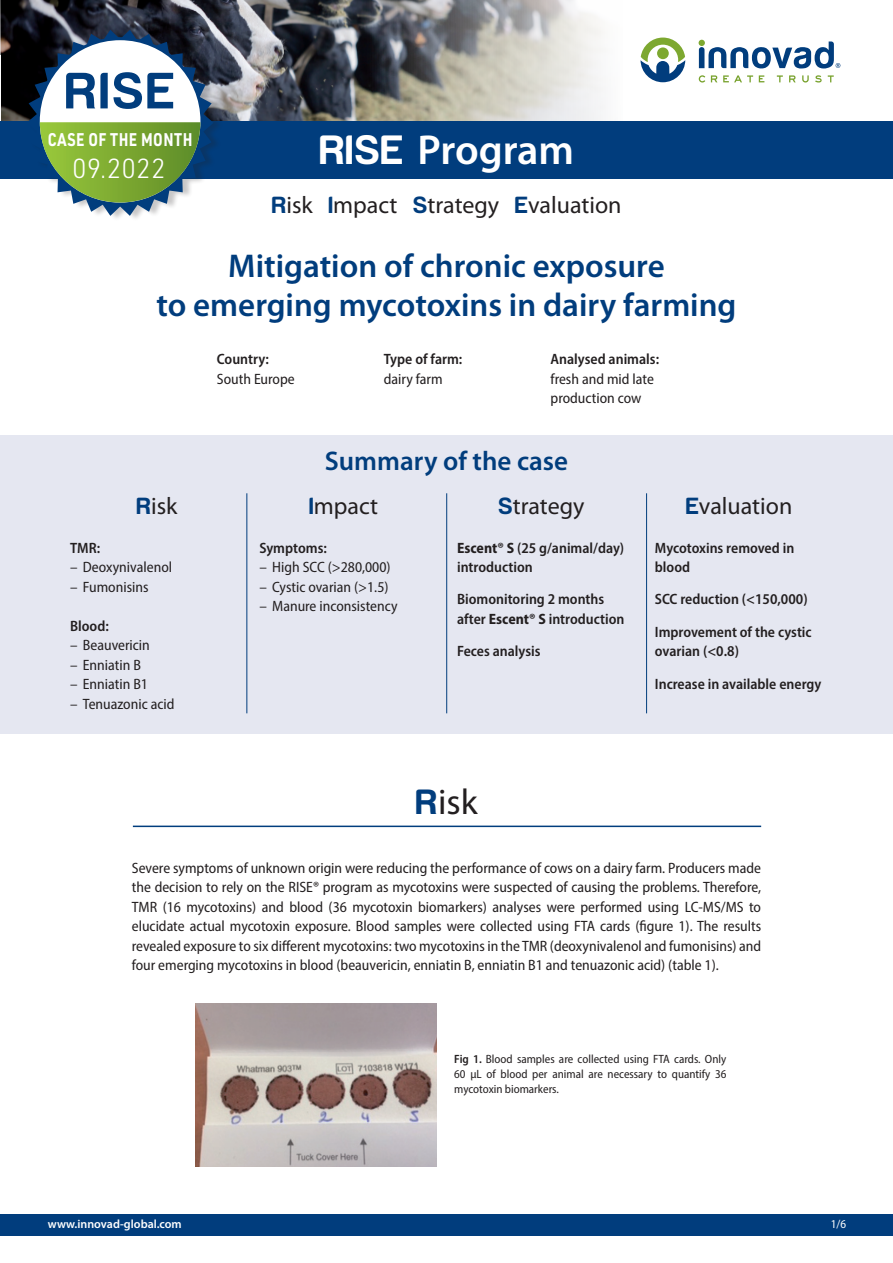
<style>
.page{position:relative;width:893px;height:1263px;background:#fff}
.page>*{position:absolute;margin:0;border:0;box-sizing:border-box;transform-origin:0 0}
.t1{font:700 52.35px "Harabara Mais Bold Harabara Mais";color:#013d7d}
.t2{font:600 42px "Myriad Pro";letter-spacing:-.005em;color:#fff}
.t3{font:36px "Myriad Pro";color:#231f20}
.t4{font:600 33px/39px "Myriad Pro";color:#013d7d;text-align:center}
.t5{font:600 27px "Myriad Pro";color:#013d7d}
.t6{font:300 27px "URWDIN";letter-spacing:.01em;color:#fff}
.t7{font:24px "Myriad Pro";color:#231f20}
.t8{font:700 18px "URWDIN";letter-spacing:.04em;color:#fff;scale:.8 1}
.t9{font:semi-condensed 15px/19.5px "Myriad Pro";color:#231f20}
.t10{font:600 semi-condensed 15px/19.5px "Myriad Pro";color:#231f20}
.t11{font:semi-condensed 12px/15px "Myriad Pro";color:#231f20;text-align:justify}
.t12{font:600 12px "Myriad Pro";color:#fff}
.t13{font:semi-condensed 12px "Myriad Pro";color:#fff}
.s1{font-family:"Harabara Mais Bold Harabara Mais";font-weight:700}
.s2{font-family:"Harabara Mais Bold Harabara Mais";font-weight:700;color:#013d7d}
.s3{font-weight:700}
.s4{font-weight:600}
</style>
<div class="page">
<img style="left:0;top:0;width:603px;height:121px">
<div style="left:0;top:435px;width:893px;height:298px;background:#e5e7f1"></div>
<div style="left:0;top:121px;width:893px;height:58px;background:#013d7d"></div>
<div style="left:0;top:1214px;width:893px;height:22px;background:#013d7d"></div>
<svg style="left:699px;top:75px;width:6px;height:8px"></svg>
<svg style="left:711px;top:75px;width:6px;height:7px"></svg>
<svg style="left:723px;top:75px;width:30px;height:7px"></svg>
<svg style="left:759px;top:75px;width:5px;height:7px"></svg>
<svg style="left:777px;top:75px;width:6px;height:7px"></svg>
<svg style="left:789px;top:75px;width:7px;height:7px"></svg>
<svg style="left:802px;top:75px;width:7px;height:8px"></svg>
<svg style="left:815px;top:75px;width:7px;height:8px"></svg>
<svg style="left:828px;top:75px;width:6px;height:7px"></svg>
<svg style="left:640px;top:38px;width:45px;height:44px"></svg>
<svg style="left:699px;top:40px;width:141px;height:29px"></svg>
<div style="left:29px;top:27px;width:195px;height:195px;background:#231f20;opacity:.25"></div>
<svg style="left:27px;top:30px;width:187px;height:186px"></svg>
<hr style="left:246px;top:493px;width:1px;height:220px;background:#013d7d">
<hr style="left:446px;top:493px;width:1px;height:220px;background:#013d7d">
<hr style="left:646px;top:493px;width:1px;height:220px;background:#013d7d">
<hr style="left:133px;top:825px;width:628px;height:2px;background:#013d7d">
<img style="left:196px;top:1003px;width:240px;height:163px">
<h1 class="t1" style="left:64px;top:60px;width:112px">RISE</h1>
<p class="t8" style="left:48px;top:127px;width:183px">CASE OF THE MONTH</p>
<h3 class="t6" style="left:72px;top:150px;width:95px">09.2022</h3>
<h2 class="t2" style="left:319px;top:124px;width:257px"><span class="s1">RISE</span> Program</h2>
<h3 class="t7" style="left:271px;top:190px;width:352px"><span class="s2">R</span>isk <span class="s2">I</span>mpact <span class="s2">S</span>trategy <span class="s2">E</span>valuation</h3>
<h3 class="t4" style="left:156px;top:246px;width:582px">Mitigation of chronic exposure<br>to emerging mycotoxins in dairy farming</h3>
<h3 class="t7" style="left:136px;top:491px;width:43px"><span class="s2">R</span>isk</h3>
<p class="t10" style="left:70px;top:538px;width:32px">TMR:</p>
<p class="t9" style="left:70px;top:557px;width:103px">– Deoxynivalenol</p>
<p class="t9" style="left:70px;top:577px;width:80px">– Fumonisins</p>
<p class="t10" style="left:70px;top:616px;width:40px">Blood:</p>
<p class="t9" style="left:70px;top:635px;width:81px">– Beauvericin</p>
<p class="t9" style="left:70px;top:655px;width:72px">– Enniatin B</p>
<p class="t9" style="left:70px;top:674px;width:79px">– Enniatin B1</p>
<p class="t9" style="left:70px;top:694px;width:106px">– Tenuazonic acid</p>
<p class="t10" style="left:217px;top:349px;width:53px">Country:</p>
<p class="t9" style="left:217px;top:369px;width:79px">South Europe</p>
<p class="t10" style="left:384px;top:349px;width:80px">Type of farm:</p>
<p class="t9" style="left:384px;top:369px;width:60px">dairy farm</p>
<p class="t10" style="left:551px;top:349px;width:110px">Analysed animals:</p>
<p class="t9" style="left:551px;top:369px;width:105px">fresh and mid late production cow</p>
<h3 class="t5" style="left:325px;top:444px;width:245px">Summary of the case</h3>
<h3 class="t7" style="left:309px;top:491px;width:71px"><span class="s2">I</span>mpact</h3>
<p class="t10" style="left:259px;top:538px;width:69px">Symptoms:</p>
<p class="t9" style="left:259px;top:557px;width:133px">– High SCC (&gt;280,000)</p>
<p class="t9" style="left:259px;top:577px;width:131px">– Cystic ovarian (&gt;1.5)</p>
<p class="t9" style="left:259px;top:596px;width:140px">– Manure inconsistency</p>
<h3 class="t7" style="left:498px;top:491px;width:88px"><span class="s2">S</span>trategy</h3>
<p class="t10" style="left:457px;top:538px;width:169px"><span class="s3">Escent® S</span> (25 g/animal/day) introduction</p>
<p class="t10" style="left:457px;top:589px;width:169px">Biomonitoring 2 months after <span class="s3">Escent® S</span> introduction</p>
<p class="t10" style="left:457px;top:641px;width:85px">Feces analysis</p>
<h3 class="t7" style="left:685px;top:491px;width:108px"><span class="s2">E</span>valuation</h3>
<p class="t10" style="left:655px;top:538px;width:141px">Mycotoxins removed in blood</p>
<p class="t10" style="left:655px;top:583px;width:158px;line-height:32.2px">SCC reduction (&lt;150,000)<br>Improvement of the cystic</p>
<p class="t10" style="left:655px;top:635px;width:168px;line-height:32.2px">ovarian (&lt;0.8)<br>Increase in available energy</p>
<h3 class="t3" style="left:415px;top:780px;width:64px"><span class="s2">R</span>isk</h3>
<p class="t9" style="left:132px;top:858px;width:631px;text-align:justify">Severe symptoms of unknown origin were reducing the performance of cows on a dairy farm. Producers made the decision to rely on the RISE® program as mycotoxins were suspected of causing the problems. Therefore, TMR (16 mycotoxins) and blood (36 mycotoxin biomarkers) analyses were performed using LC-MS/MS to elucidate actual mycotoxin exposure. Blood samples were collected using FTA cards (figure 1). The results revealed exposure to six different mycotoxins: two mycotoxins in the TMR (deoxynivalenol and fumonisins) and four emerging mycotoxins in blood (beauvericin, enniatin B, enniatin B1 and tenuazonic acid) (table 1).</p>
<p class="t11" style="left:454px;top:1051px;width:274px"><span class="s4">Fig 1.</span> Blood samples are collected using FTA cards. Only 60 µL of blood per animal are necessary to quantify 36 mycotoxin biomarkers.</p>
<p class="t12" style="left:48px;top:1216px;width:135px">www.innovad-global.com</p>
<p class="t13" style="left:831px;top:1217px;width:17px">1/6</p>
</div>
